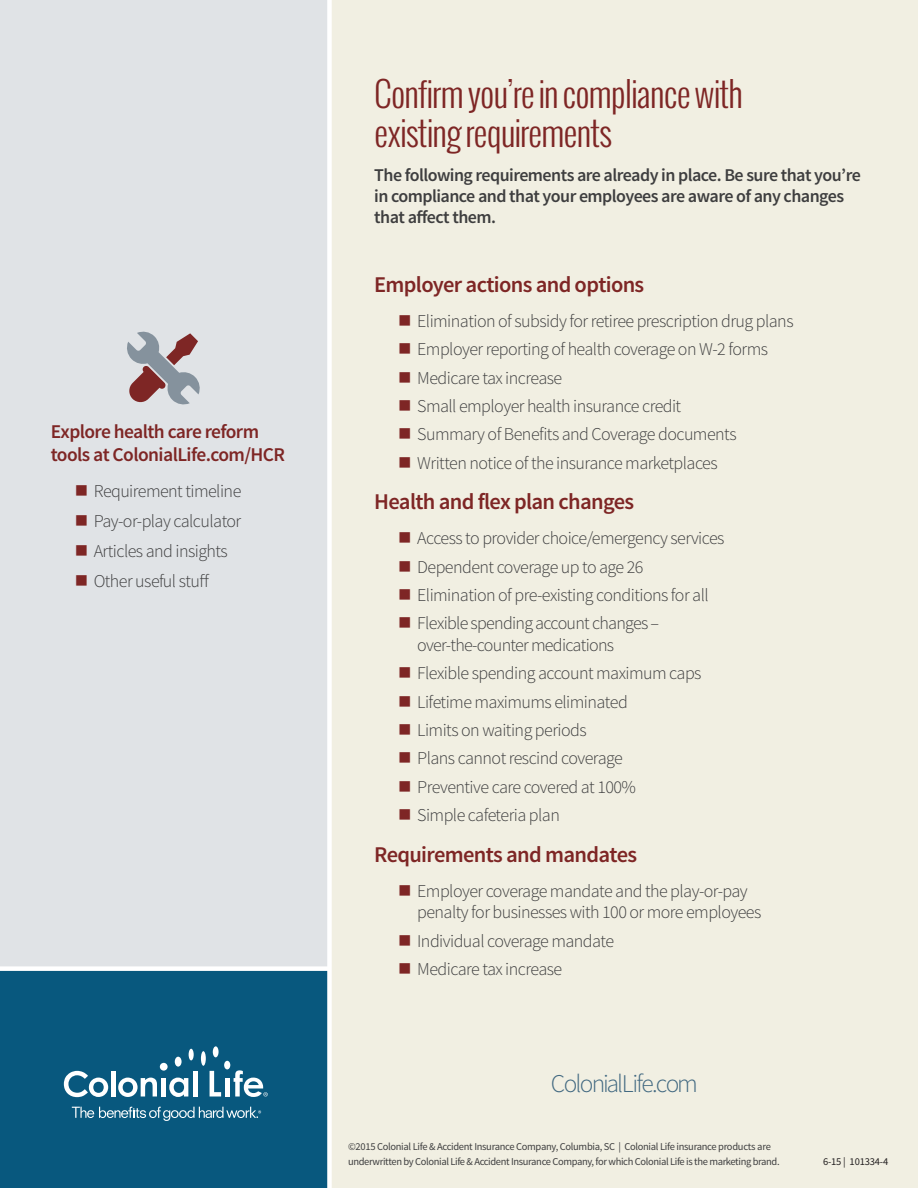
<style>
.page{position:relative;width:918px;height:1188px;background:#fff}
.page>*{position:absolute;margin:0;border:0;box-sizing:border-box;transform-origin:0 0}
.t1{font:300 34.5px/39px "Oswald";letter-spacing:-.03em;color:#7e2625}
.t2{font:300 25.5px "Source Sans Pro";letter-spacing:-.07em;color:#426981}
.t3{font:600 22.5px "Source Sans Pro";letter-spacing:-.03em;color:#7e2625}
.t4{font:600 19.5px/22.5px "Source Sans Pro";letter-spacing:-.03em;color:#7e2625}
.t5{font:300 18px/28.3px "Source Sans Pro";letter-spacing:-.03em;color:#3e3e3f}
.t6{font:600 18px/21px "Source Sans Pro";letter-spacing:-.03em;color:#3e3e3f}
.t7{font:10.5px/15px "Source Sans Pro";letter-spacing:-.035em;color:#3e3e3f}
.t8{font:10.5px "Source Sans Pro";letter-spacing:-.015em;color:#231f20}
</style>
<div class="page">
<div style="left:0;top:0;width:327px;height:968px;background:#e0e3e6"></div>
<div style="left:329px;top:0;width:589px;height:1188px;background:#f1efe2"></div>
<div style="left:0;top:971px;width:327px;height:217px;background:#08587e"></div>
<div style="left:0;top:966px;width:329px;height:5px;background:#fff"></div>
<svg style="left:127px;top:331px;width:73px;height:74px"></svg>
<div style="left:327px;top:0;width:5px;height:1188px;background:#fff"></div>
<svg style="left:64px;top:1071px;width:44px;height:26px"></svg>
<hr style="left:111px;top:1071px;width:4px;height:26px;background:#fff">
<svg style="left:118px;top:1078px;width:39px;height:19px"></svg>
<div style="left:161px;top:1078px;width:5px;height:19px;background:#fff"></div>
<svg style="left:169px;top:1078px;width:19px;height:19px"></svg>
<hr style="left:193px;top:1071px;width:4px;height:26px;background:#fff">
<svg style="left:210px;top:1071px;width:11px;height:26px"></svg>
<div style="left:224px;top:1061px;width:6px;height:8px;background:#fff;border-radius:50%"></div>
<div style="left:201px;top:1051px;width:5px;height:15px;background:#fff;border-radius:50%"></div>
<div style="left:160px;top:1063px;width:8px;height:8px;background:#fff;border-radius:50%"></div>
<div style="left:175px;top:1057px;width:7px;height:10px;background:#fff;border-radius:50%"></div>
<div style="left:213px;top:1046px;width:6px;height:11px;background:#fff;border-radius:50%"></div>
<div style="left:189px;top:1049px;width:5px;height:11px;background:#fff;border-radius:50%"></div>
<hr style="left:225px;top:1078px;width:4px;height:19px;background:#fff">
<svg style="left:234px;top:1070px;width:34px;height:27px"></svg>
<svg style="left:72px;top:1107px;width:189px;height:14px"></svg>
<p class="t4" style="left:51px;top:421px;width:236px">Explore health care reform tools at ColonialLife.com/HCR</p>
<p class="t5" style="left:94px;top:476px;width:149px;line-height:30px">Requirement timeline<br>Pay-or-play calculator<br>Articles and insights<br>Other useful stuff</p>
<h1 class="t1" style="left:374px;top:74px;width:371px">Confirm you’re in compliance with existing requirements</h1>
<p class="t6" style="left:374px;top:165px;width:488px">The following requirements are already in place. Be sure that you’re in compliance and that your employees are aware of any changes that affect them.</p>
<p class="t3" style="left:374px;top:270px;width:272px">Employer actions and options</p>
<p class="t5" style="left:417px;top:307px;width:378px">Elimination of subsidy for retiree prescription drug plans Employer reporting of health coverage on W-2 forms Medicare tax increase<br>Small employer health insurance credit<br>Summary of Benefits and Coverage documents<br>Written notice of the insurance marketplaces</p>
<p class="t3" style="left:374px;top:488px;width:261px">Health and flex plan changes</p>
<p class="t5" style="left:417px;top:524px;width:309px">Access to provider choice/emergency services Dependent coverage up to age 26<br>Elimination of pre-existing conditions for all Flexible spending account changes –</p>
<p class="t5" style="left:417px;top:631px;width:286px">over-the-counter medications<br>Flexible spending account maximum caps<br>Lifetime maximums eliminated<br>Limits on waiting periods<br>Plans cannot rescind coverage<br>Preventive care covered at 100%<br>Simple cafeteria plan</p>
<p class="t3" style="left:374px;top:840px;width:264px">Requirements and mandates</p>
<p class="t5" style="left:417px;top:880px;width:346px;line-height:21.6px">Employer coverage mandate and the play-or-pay penalty for businesses with 100 or more employees</p>
<p class="t5" style="left:417px;top:927px;width:198px">Individual coverage mandate<br>Medicare tax increase</p>
<h2 class="t2" style="left:551px;top:1069px;width:149px">ColonialLife.com</h2>
<p class="t7" style="left:348px;top:1139px;width:433px">©2015 Colonial Life &amp; Accident Insurance Company, Columbia, SC | Colonial Life insurance products are underwritten by Colonial Life &amp; Accident Insurance Company, for which Colonial Life is the marketing brand.</p>
<p class="t8" style="left:823px;top:1155px;width:67px">6-15 | 101334-4</p>
</div>
